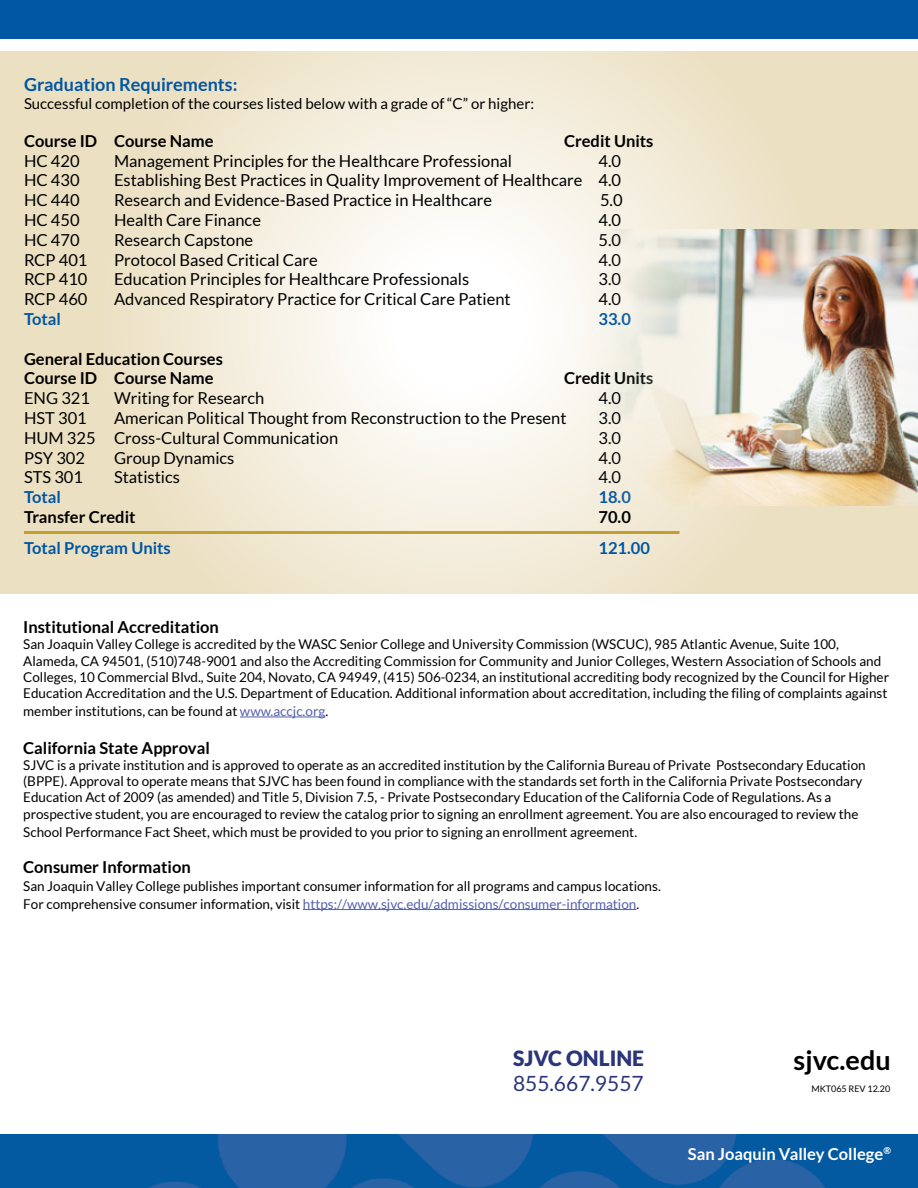
<style>
.page{position:relative;width:918px;height:1188px;background:#fff}
.page>*{position:absolute;margin:0;border:0;box-sizing:border-box;transform-origin:0 0}
.t1{font:700 27px "Lato";color:#000}
.t2{font:21px "Lato";color:#2a357a}
.t3{font:900 21px "Lato";color:#2a357a}
.t4{font:700 18px "Lato";color:#0156a3}
.t5{font:16.5px "Lato";color:#000}
.t6{font:700 16.5px "Lato";color:#000}
.t7{font:700 16.5px "Lato";color:#0156a3}
.t8{font:700 16.5px "Lato";color:#fff}
.t9{font:15px "Lato";color:#000}
.t10{font:13.5px/16.2px "Lato";color:#000}
.t11{font:13.5px "Lato";color:#5460ac}
.t12{font:9px "Lato";color:#000}
.s1{color:#5460ac}
.s2{color:#000}
</style>
<div class="page">
<svg style="left:0;top:51px;width:918px;height:543px"></svg>
<img style="left:0;top:1134px;width:918px;height:54px">
<div style="left:0;top:0;width:918px;height:39px;background:#0156a3"></div>
<hr style="left:240px;top:717px;width:85px;height:1px;background:#5460ac">
<hr style="left:303px;top:909px;width:333px;height:1px;background:#5460ac">
<img style="left:581px;top:229px;width:337px;height:277px">
<hr style="left:24px;top:531px;width:656px;height:3px;background:#c2a02e">
<p class="t4" style="left:24px;top:74px;width:215px">Graduation Requirements:</p>
<p class="t9" style="left:24px;top:95px;width:512px">Successful completion of the courses listed below with a grade of “C” or higher:</p>
<p class="t6" style="left:24px;top:131px;width:191px">Course ID Course Name</p>
<p class="t6" style="left:564px;top:131px;width:91px">Credit Units</p>
<p class="t5" style="left:24px;top:151px;width:57px">HC 420</p>
<p class="t5" style="left:114px;top:151px;width:400px">Management Principles for the Healthcare Professional</p>
<p class="t5" style="left:599px;top:151px;width:24px">4.0</p>
<p class="t5" style="left:24px;top:171px;width:57px">HC 430</p>
<p class="t5" style="left:114px;top:171px;width:509px">Establishing Best Practices in Quality Improvement of Healthcare 4.0</p>
<p class="t5" style="left:24px;top:191px;width:57px">HC 440</p>
<p class="t5" style="left:114px;top:191px;width:380px">Research and Evidence-Based Practice in Healthcare</p>
<p class="t5" style="left:600px;top:191px;width:24px">5.0</p>
<p class="t5" style="left:24px;top:211px;width:57px">HC 450</p>
<p class="t5" style="left:114px;top:211px;width:148px">Health Care Finance</p>
<p class="t5" style="left:599px;top:211px;width:24px">4.0</p>
<p class="t5" style="left:24px;top:231px;width:57px">HC 470</p>
<p class="t5" style="left:114px;top:231px;width:141px">Research Capstone</p>
<p class="t5" style="left:599px;top:231px;width:24px">5.0</p>
<p class="t5" style="left:24px;top:250px;width:65px">RCP 401</p>
<p class="t5" style="left:114px;top:250px;width:205px">Protocol Based Critical Care</p>
<p class="t5" style="left:599px;top:250px;width:24px">4.0</p>
<p class="t5" style="left:24px;top:270px;width:65px">RCP 410</p>
<p class="t5" style="left:114px;top:270px;width:357px">Education Principles for Healthcare Professionals</p>
<p class="t5" style="left:599px;top:270px;width:24px">3.0</p>
<p class="t5" style="left:24px;top:290px;width:65px">RCP 460</p>
<p class="t5" style="left:114px;top:290px;width:398px">Advanced Respiratory Practice for Critical Care Patient</p>
<p class="t5" style="left:599px;top:290px;width:24px">4.0</p>
<p class="t7" style="left:24px;top:310px;width:38px">Total</p>
<p class="t7" style="left:598px;top:310px;width:34px">33.0</p>
<p class="t6" style="left:24px;top:349px;width:200px">General Education Courses</p>
<p class="t6" style="left:24px;top:369px;width:191px">Course ID Course Name</p>
<p class="t6" style="left:564px;top:369px;width:91px">Credit Units</p>
<p class="t5" style="left:24px;top:389px;width:68px">ENG 321</p>
<p class="t5" style="left:114px;top:389px;width:152px">Writing for Research</p>
<p class="t5" style="left:599px;top:389px;width:24px">4.0</p>
<p class="t5" style="left:24px;top:409px;width:64px">HST 301</p>
<p class="t5" style="left:114px;top:409px;width:454px">American Political Thought from Reconstruction to the Present</p>
<p class="t5" style="left:599px;top:409px;width:24px">3.0</p>
<p class="t5" style="left:24px;top:429px;width:316px">HUM 325 Cross-Cultural Communication</p>
<p class="t5" style="left:599px;top:429px;width:24px">3.0</p>
<p class="t5" style="left:24px;top:448px;width:63px">PSY 302</p>
<p class="t5" style="left:114px;top:448px;width:122px">Group Dynamics</p>
<p class="t5" style="left:599px;top:448px;width:24px">4.0</p>
<p class="t5" style="left:24px;top:468px;width:61px">STS 301</p>
<p class="t5" style="left:114px;top:468px;width:68px">Statistics</p>
<p class="t5" style="left:599px;top:468px;width:24px">4.0</p>
<p class="t7" style="left:24px;top:488px;width:38px">Total</p>
<p class="t7" style="left:599px;top:488px;width:34px">18.0</p>
<p class="t6" style="left:24px;top:508px;width:113px">Transfer Credit</p>
<p class="t6" style="left:598px;top:508px;width:34px">70.0</p>
<p class="t7" style="left:24px;top:538px;width:148px">Total Program Units</p>
<p class="t7" style="left:598px;top:538px;width:53px">121.00</p>
<p class="t6" style="left:23px;top:618px;width:197px">Institutional Accreditation</p>
<p class="t10" style="left:23px;top:636px;width:867px">San Joaquin Valley College is accredited by the WASC Senior College and University Commission (WSCUC), 985 Atlantic Avenue, Suite 100, Alameda, CA 94501, (510)748-9001 and also the Accrediting Commission for Community and Junior Colleges, Western Association of Schools and Colleges, 10 Commercial Blvd., Suite 204, Novato, CA 94949, (415) 506-0234, an institutional accrediting body recognized by the Council for Higher Education Accreditation and the U.S. Department of Education. Additional information about accreditation, including the filing of complaints against</p>
<p class="t10" style="left:23px;top:703px;width:307px">member institutions, can be found at <span class="s1">www.accjc.org</span>.</p>
<p class="t6" style="left:23px;top:738px;width:188px">California State Approval</p>
<p class="t10" style="left:23px;top:757px;width:844px">SJVC is a private institution and is approved to operate as an accredited institution by the California Bureau of Private Postsecondary Education (BPPE). Approval to operate means that SJVC has been found in compliance with the standards set forth in the California Private Postsecondary Education Act of 2009 (as amended) and Title 5, Division 7.5, - Private Postsecondary Education of the California Code of Regulations. As a prospective student, you are encouraged to review the catalog prior to signing an enrollment agreement. You are also encouraged to review the</p>
<p class="t10" style="left:23px;top:824px;width:615px">School Performance Fact Sheet, which must be provided to you prior to signing an enrollment agreement.</p>
<p class="t6" style="left:23px;top:857px;width:169px">Consumer Information</p>
<p class="t10" style="left:23px;top:878px;width:639px">San Joaquin Valley College publishes important consumer information for all programs and campus locations.</p>
<p class="t11" style="left:23px;top:896px;width:618px"><span class="s2">For comprehensive consumer information, visit</span> https://www.sjvc.edu/admissions/consumer-information<span class="s2">.</span></p>
<p class="t3" style="left:513px;top:1046px;width:133px">SJVC ONLINE</p>
<p class="t1" style="left:794px;top:1045px;width:99px">sjvc.edu</p>
<p class="t2" style="left:513px;top:1072px;width:132px">855.667.9557</p>
<p class="t12" style="left:812px;top:1083px;width:80px">MKT065 REV 12.20</p>
<p class="t8" style="left:688px;top:1144px;width:205px">San Joaquin Valley College<sup>®</sup></p>
</div>
